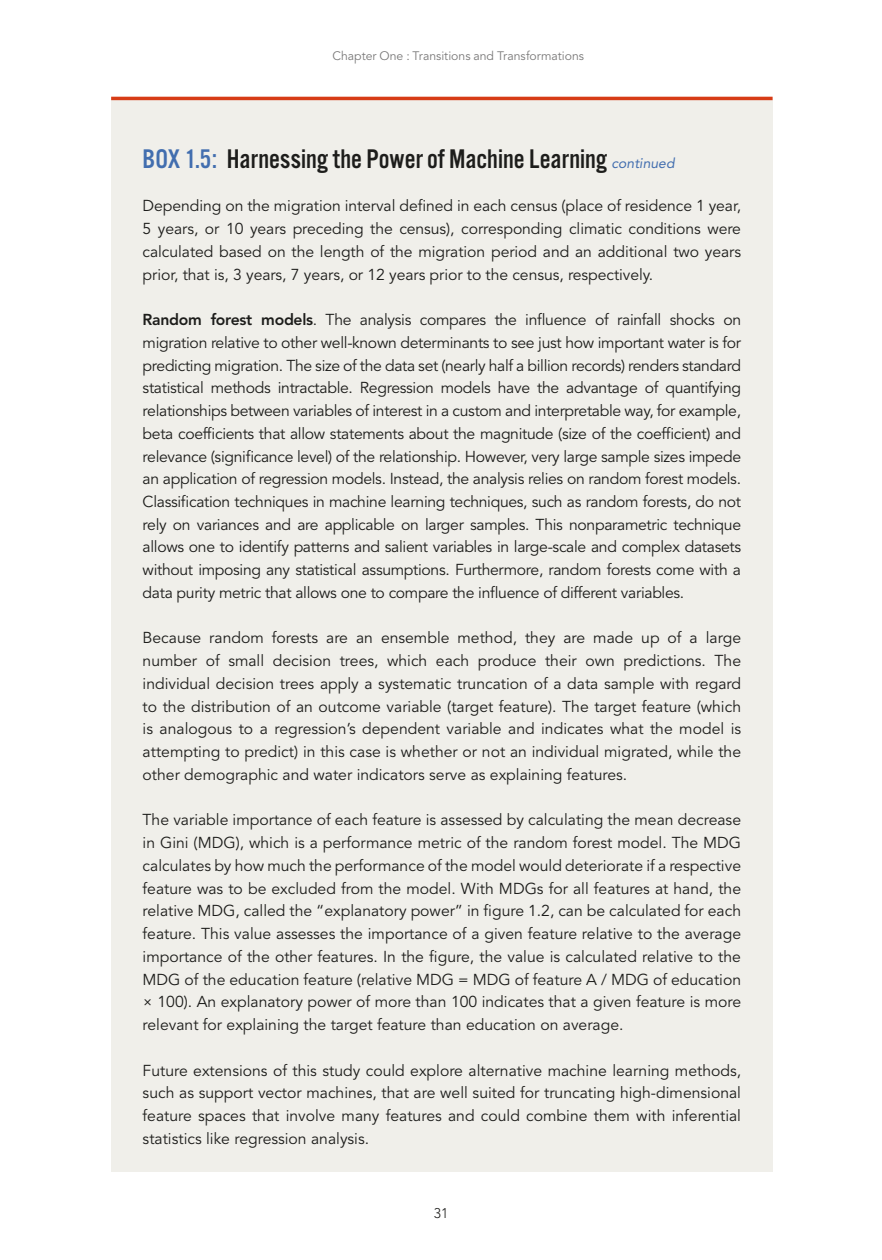
<style>
.page{position:relative;width:882px;height:1260px;background:#fff}
.page>*{position:absolute;margin:0;border:0;box-sizing:border-box;transform-origin:0 0}
.t1{font:28px "Alternate Got No 3 D";color:#1d1d1b}
.t2{font:15.75px/22.8px "Avenir LT Std";color:#1d1d1b;text-align:justify}
.t3{font:300 14px "Avenir LT Std";color:#1d1d1b}
.t4{font:12.25px "Avenir LT Std";color:#7a7979}
.s1{color:#426eaf}
.s2{font-family:"Avenir LT Std";font-style:italic;font-size:14px;color:#426eaf}
.s3{font-weight:800}
</style>
<div class="page">
<div style="left:111px;top:100px;width:662px;height:1072px;background:#f0efea"></div>
<hr style="left:111px;top:97px;width:662px;height:3px;background:#d73c16">
<p class="t4" style="left:333px;top:48px;width:253px">Chapter One : Transitions and Transformations</p>
<h1 class="t1" style="left:143px;top:144px;width:533px"><span class="s1">BOX 1.5:</span> Harnessing the Power of Machine Learning <span class="s2">continued</span></h1>
<p class="t2" style="left:143px;top:195px;width:600px">Depending on the migration interval defined in each census (place of residence 1 year, 5 years, or 10 years preceding the census), corresponding climatic conditions were calculated based on the length of the migration period and an additional two years prior, that is, 3 years, 7 years, or 12 years prior to the census, respectively.</p>
<p class="t2" style="left:143px;top:309px;width:600px"><span class="s3">Random forest models</span>. The analysis compares the influence of rainfall shocks on migration relative to other well-known determinants to see just how important water is for predicting migration. The size of the data set (nearly half a billion records) renders standard statistical methods intractable. Regression models have the advantage of quantifying relationships between variables of interest in a custom and interpretable way, for example, beta coefficients that allow statements about the magnitude (size of the coefficient) and relevance (significance level) of the relationship. However, very large sample sizes impede an application of regression models. Instead, the analysis relies on random forest models.<br>Classification techniques in machine learning techniques, such as random forests, do not rely on variances and are applicable on larger samples. This nonparametric technique allows one to identify patterns and salient variables in large-scale and complex datasets without imposing any statistical assumptions. Furthermore, random forests come with a data purity metric that allows one to compare the influence of different variables.</p>
<p class="t2" style="left:143px;top:627px;width:600px">Because random forests are an ensemble method, they are made up of a large number of small decision trees, which each produce their own predictions. The individual decision trees apply a systematic truncation of a data sample with regard to the distribution of an outcome variable (target feature). The target feature (which is analogous to a regression’s dependent variable and indicates what the model is attempting to predict) in this case is whether or not an individual migrated, while the other demographic and water indicators serve as explaining features.</p>
<p class="t2" style="left:143px;top:809px;width:600px">The variable importance of each feature is assessed by calculating the mean decrease in Gini (MDG), which is a performance metric of the random forest model. The MDG calculates by how much the performance of the model would deteriorate if a respective feature was to be excluded from the model. With MDGs for all features at hand, the relative MDG, called the “explanatory power” in figure 1.2, can be calculated for each feature. This value assesses the importance of a given feature relative to the average importance of the other features. In the figure, the value is calculated relative to the MDG of the education feature (relative MDG = MDG of feature A / MDG of education × 100). An explanatory power of more than 100 indicates that a given feature is more relevant for explaining the target feature than education on average.</p>
<p class="t2" style="left:143px;top:1059px;width:600px">Future extensions of this study could explore alternative machine learning methods, such as support vector machines, that are well suited for truncating high-dimensional feature spaces that involve many features and could combine them with inferential statistics like regression analysis.</p>
<p class="t3" style="left:434px;top:1205px;width:16px">31</p>
</div>
